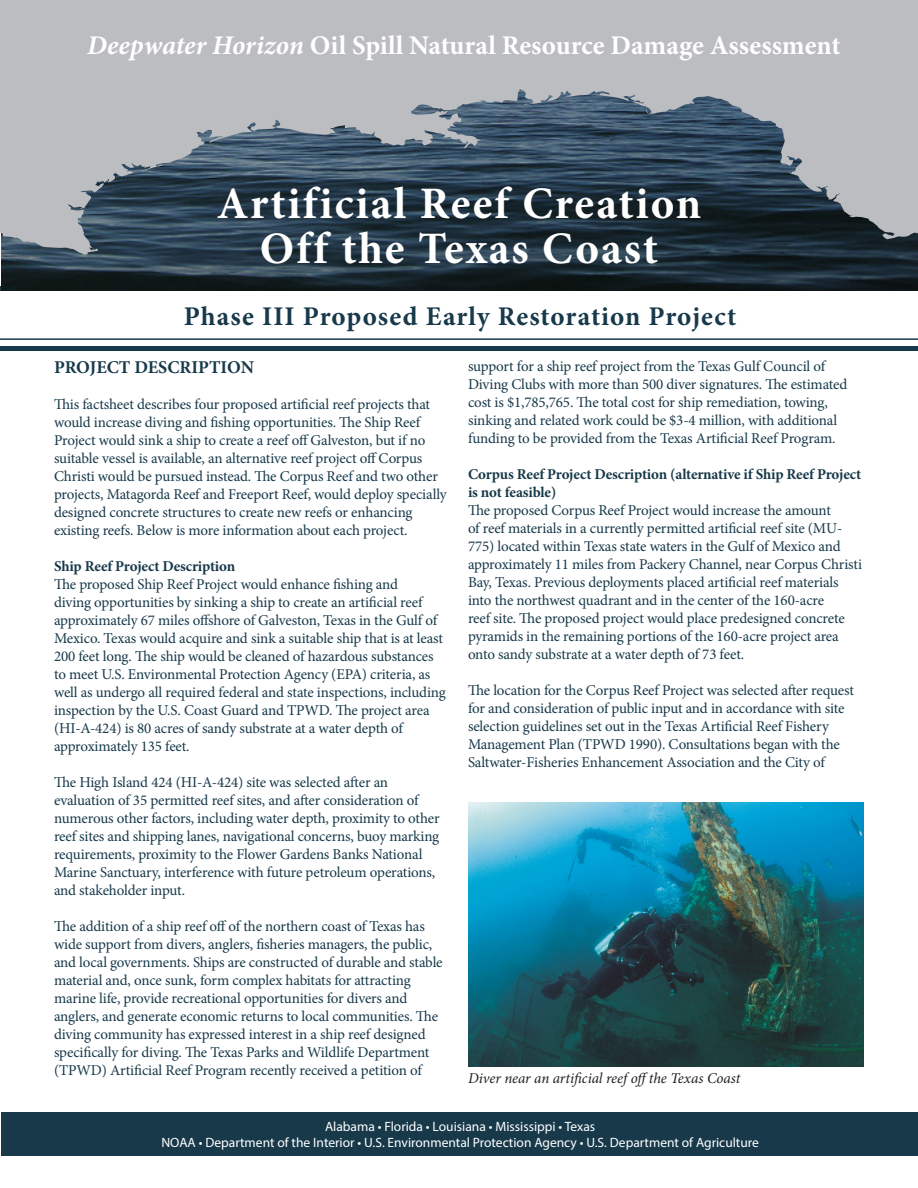
<style>
.page{position:relative;width:918px;height:1188px;background:#fff}
.page>*{position:absolute;margin:0;border:0;box-sizing:border-box;transform-origin:0 0}
.t1{font:700 45px "Minion Pro";letter-spacing:.04em;color:#fff}
.t2{font:700 27px "Minion Pro";color:#fff}
.t3{font:700 27px "Minion Pro";letter-spacing:.04em;color:#17394a}
.t4{font:700 18px "Minion Pro";color:#17394a}
.t5{font:15px/18px "Minion Pro";letter-spacing:-.01em;color:#17394a}
.t6{font:700 15px/18px "Minion Pro";letter-spacing:-.015em;color:#17394a}
.t7{font:italic 15px "Minion Pro";letter-spacing:-.005em;color:#231f20}
.t8{font:13.5px "Myriad Pro";color:#fff}
.s1{font-style:italic}
</style>
<div class="page">
<div style="left:0;top:346px;width:918px;height:5px;background:#17394a"></div>
<hr style="left:0;top:338px;width:918px;height:2px;background:#17394a">
<div style="left:1px;top:1113px;width:917px;height:43px;background:#17394a"></div>
<img style="left:1px;top:255px;width:917px;height:36px">
<svg style="left:0;top:0;width:918px;height:255px;background:#808991"></svg>
<img style="left:468px;top:802px;width:396px;height:264px">
<p class="t2" style="left:87px;top:26px;width:755px"><span class="s1">Deepwater Horizon</span> Oil Spill Natural Resource Damage Assessment</p>
<p class="t1" style="left:217px;top:172px;width:486px">Artificial Reef Creation</p>
<p class="t1" style="left:260px;top:217px;width:400px">Off the Texas Coast</p>
<p class="t3" style="left:184px;top:298px;width:554px">Phase III Proposed Early Restoration Project</p>
<p class="t4" style="left:54px;top:355px;width:202px">PROJECT DESCRIPTION</p>
<p class="t5" style="left:54px;top:395px;width:394px">This factsheet describes four proposed artificial reef projects that would increase diving and fishing opportunities. The Ship Reef Project would sink a ship to create a reef off Galveston, but if no suitable vessel is available, an alternative reef project off Corpus Christi would be pursued instead. The Corpus Reef and two other projects, Matagorda Reef and Freeport Reef, would deploy specially designed concrete structures to create new reefs or enhancing existing reefs. Below is more information about each project.</p>
<p class="t6" style="left:54px;top:557px;width:183px">Ship Reef Project Description</p>
<p class="t5" style="left:54px;top:575px;width:393px">The proposed Ship Reef Project would enhance fishing and<br>diving opportunities by sinking a ship to create an artificial reef approximately 67 miles offshore of Galveston, Texas in the Gulf of Mexico. Texas would acquire and sink a suitable ship that is at least 200 feet long. The ship would be cleaned of hazardous substances to meet U.S. Environmental Protection Agency (EPA) criteria, as well as undergo all required federal and state inspections, including inspection by the U.S. Coast Guard and TPWD. The project area (HI-A-424) is 80 acres of sandy substrate at a water depth of approximately 135 feet.</p>
<p class="t5" style="left:54px;top:773px;width:387px">The High Island 424 (HI-A-424) site was selected after an evaluation of 35 permitted reef sites, and after consideration of numerous other factors, including water depth, proximity to other reef sites and shipping lanes, navigational concerns, buoy marking requirements, proximity to the Flower Gardens Banks National Marine Sanctuary, interference with future petroleum operations, and stakeholder input.</p>
<p class="t5" style="left:54px;top:917px;width:390px">The addition of a ship reef off of the northern coast of Texas has wide support from divers, anglers, fisheries managers, the public, and local governments. Ships are constructed of durable and stable material and, once sunk, form complex habitats for attracting marine life, provide recreational opportunities for divers and anglers, and generate economic returns to local communities. The diving community has expressed interest in a ship reef designed specifically for diving. The Texas Parks and Wildlife Department (TPWD) Artificial Reef Program recently received a petition of</p>
<p class="t5" style="left:468px;top:357px;width:381px">support for a ship reef project from the Texas Gulf Council of Diving Clubs with more than 500 diver signatures. The estimated cost is $1,785,765. The total cost for ship remediation, towing, sinking and related work could be $3-4 million, with additional funding to be provided from the Texas Artificial Reef Program.</p>
<p class="t6" style="left:468px;top:465px;width:395px">Corpus Reef Project Description (alternative if Ship Reef Project is not feasible)</p>
<p class="t5" style="left:468px;top:501px;width:396px">The proposed Corpus Reef Project would increase the amount<br>of reef materials in a currently permitted artificial reef site (MU-775) located within Texas state waters in the Gulf of Mexico and approximately 11 miles from Packery Channel, near Corpus Christi Bay, Texas. Previous deployments placed artificial reef materials into the northwest quadrant and in the center of the 160-acre<br>reef site. The proposed project would place predesigned concrete pyramids in the remaining portions of the 160-acre project area onto sandy substrate at a water depth of 73 feet.</p>
<p class="t5" style="left:468px;top:681px;width:387px">The location for the Corpus Reef Project was selected after request for and consideration of public input and in accordance with site selection guidelines set out in the Texas Artificial Reef Fishery Management Plan (TPWD 1990). Consultations began with the Saltwater-Fisheries Enhancement Association and the City of</p>
<p class="t7" style="left:468px;top:1068px;width:274px">Diver near an artificial reef offthe Texas Coast</p>
<p class="t8" style="left:325px;top:1118px;width:272px">Alabama • Florida • Louisiana • Mississippi • Texas</p>
<p class="t8" style="left:161px;top:1134px;width:599px">NOAA • Department of the Interior • U.S. Environmental Protection Agency • U.S. Department of Agriculture</p>
</div>
